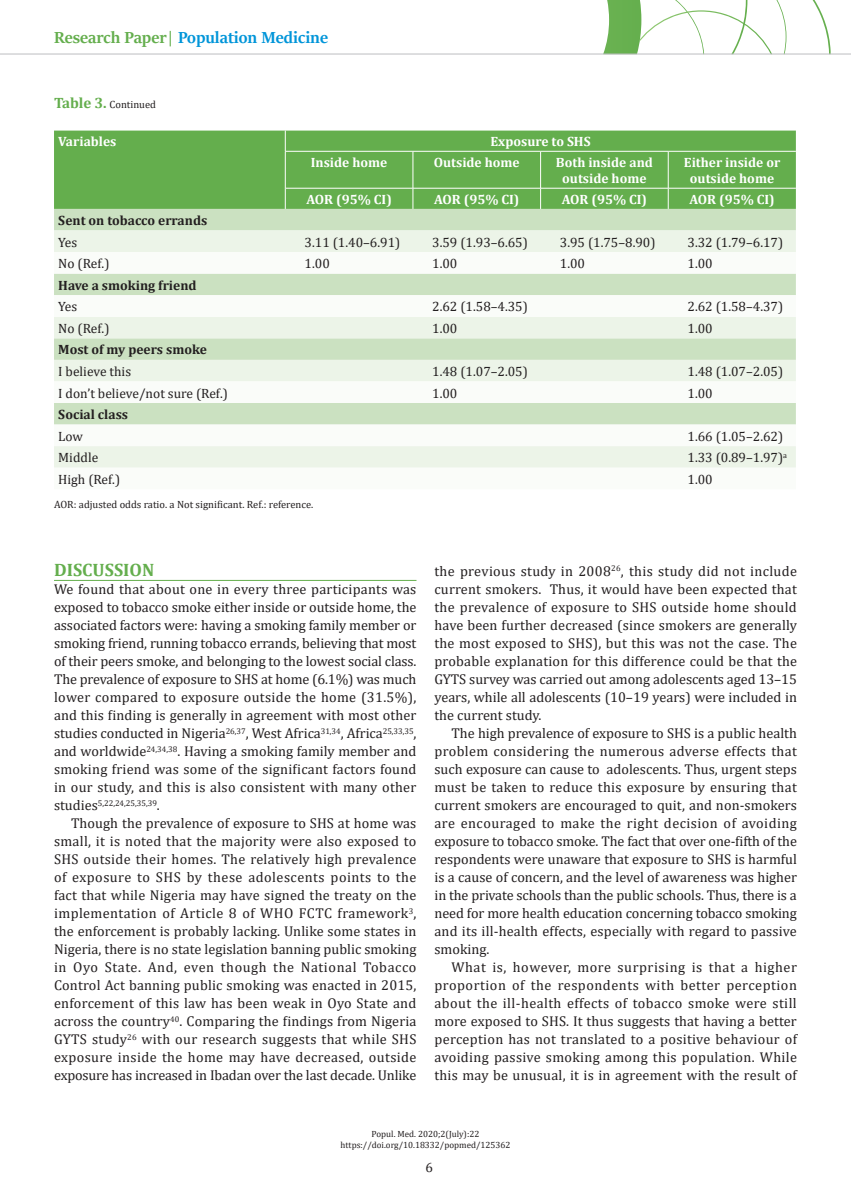
<style>
.page{position:relative;width:851px;height:1191px;background:#fff}
.page>*{position:absolute;margin:0;border:0;box-sizing:border-box;transform-origin:0 0}
.t1{font:700 18px "Sitka Banner";color:#0095d9}
.t2{font:700 18px "Cambria";color:#64ae4d}
.t3{font:14.25px/18px "Cambria";letter-spacing:.01em;color:#231f20;text-align:justify}
.t4{font:13.5px "Cambria";color:#231f20}
.t5{font:700 13.5px/16.2px "Cambria";color:#fff;text-align:center}
.t6{font:700 13.5px "Cambria";color:#231f20}
.t7{font:10.5px "Cambria";color:#231f20}
.t8{font:9px/10.8px "Cambria";color:#231f20;text-align:center}
.t9{font:8.25px "Cambria";color:#231f20}
.s1{color:#64ae4d}
.s2{font-weight:700;font-size:15px;color:#64ae4d}
.s3{font-size:14.25px}
</style>
<div class="page">
<svg style="left:536px;top:0;width:294px;height:54px"></svg>
<hr style="left:0;top:54px;width:850px;height:1px;background:#bcbdc0">
<hr style="left:54px;top:580px;width:362px;height:1px;background:#64ae4d">
<div style="left:54px;top:131px;width:741px;height:78px;background:#64ae4d"></div>
<div style="left:54px;top:209px;width:741px;height:21px;background:#cbe1c1"></div>
<div style="left:54px;top:230px;width:741px;height:22px;background:#ecf4e8"></div>
<svg style="left:54px;top:273px;width:741px;height:195px"></svg>
<svg style="left:285px;top:131px;width:1px;height:20px"></svg>
<hr style="left:285px;top:151px;width:128px;height:1px;background:#fff">
<hr style="left:285px;top:151px;width:1px;height:37px;background:#fff">
<hr style="left:413px;top:151px;width:127px;height:1px;background:#fff">
<hr style="left:412px;top:151px;width:1px;height:37px;background:#fff">
<hr style="left:540px;top:151px;width:128px;height:1px;background:#fff">
<hr style="left:540px;top:151px;width:1px;height:37px;background:#fff">
<hr style="left:668px;top:151px;width:127px;height:1px;background:#fff">
<hr style="left:668px;top:151px;width:1px;height:37px;background:#fff">
<svg style="left:285px;top:189px;width:1px;height:20px"></svg>
<svg style="left:412px;top:189px;width:1px;height:20px"></svg>
<svg style="left:540px;top:189px;width:1px;height:20px"></svg>
<svg style="left:668px;top:189px;width:1px;height:20px"></svg>
<hr style="left:285px;top:188px;width:128px;height:1px;background:#fff">
<hr style="left:413px;top:188px;width:127px;height:1px;background:#fff">
<hr style="left:540px;top:188px;width:128px;height:1px;background:#fff">
<hr style="left:668px;top:188px;width:127px;height:1px;background:#fff">
<p class="t1" style="left:54px;top:25px;width:275px"><span class="s1">Research Paper|</span> Population Medicine</p>
<p class="t7" style="left:54px;top:98px;width:103px"><span class="s2">Table 3.</span> Continued</p>
<p class="t5" style="left:58px;top:133px;width:60px">Variables</p>
<p class="t5" style="left:490px;top:133px;width:102px">Exposure to SHS</p>
<p class="t5" style="left:311px;top:154px;width:78px">Inside home</p>
<p class="t5" style="left:433px;top:154px;width:87px">Outside home</p>
<p class="t5" style="left:556px;top:154px;width:98px">Both inside and outside home</p>
<p class="t5" style="left:683px;top:154px;width:98px">Either inside or outside home</p>
<p class="t5" style="left:306px;top:191px;width:87px">AOR (95% CI)</p>
<p class="t5" style="left:434px;top:191px;width:87px">AOR (95% CI)</p>
<p class="t5" style="left:561px;top:191px;width:87px">AOR (95% CI)</p>
<p class="t5" style="left:689px;top:191px;width:87px">AOR (95% CI)</p>
<p class="t6" style="left:58px;top:211px;width:150px">Sent on tobacco errands</p>
<p class="t4" style="left:58px;top:234px;width:20px">Yes</p>
<p class="t4" style="left:304px;top:234px;width:97px">3.11 (1.40–6.91)</p>
<p class="t4" style="left:432px;top:234px;width:97px">3.59 (1.93–6.65)</p>
<p class="t4" style="left:560px;top:234px;width:97px">3.95 (1.75–8.90)</p>
<p class="t4" style="left:687px;top:234px;width:97px">3.32 (1.79–6.17)</p>
<p class="t4" style="left:58px;top:255px;width:53px">No (Ref.)</p>
<p class="t4" style="left:304px;top:255px;width:27px">1.00</p>
<p class="t4" style="left:432px;top:255px;width:27px">1.00</p>
<p class="t4" style="left:560px;top:255px;width:27px">1.00</p>
<p class="t4" style="left:687px;top:255px;width:27px">1.00</p>
<p class="t6" style="left:58px;top:275px;width:140px">Have a smoking friend</p>
<p class="t4" style="left:58px;top:299px;width:20px">Yes</p>
<p class="t4" style="left:432px;top:299px;width:97px">2.62 (1.58–4.35)</p>
<p class="t4" style="left:687px;top:299px;width:97px">2.62 (1.58–4.37)</p>
<p class="t4" style="left:58px;top:320px;width:53px">No (Ref.)</p>
<p class="t4" style="left:432px;top:320px;width:27px">1.00</p>
<p class="t4" style="left:687px;top:320px;width:27px">1.00</p>
<p class="t6" style="left:58px;top:340px;width:150px">Most of my peers smoke</p>
<p class="t4" style="left:58px;top:363px;width:74px">I believe this</p>
<p class="t4" style="left:432px;top:363px;width:97px">1.48 (1.07–2.05)</p>
<p class="t4" style="left:687px;top:363px;width:97px">1.48 (1.07–2.05)</p>
<p class="t4" style="left:58px;top:385px;width:171px">I don’t believe/not sure (Ref.)</p>
<p class="t4" style="left:432px;top:385px;width:27px">1.00</p>
<p class="t4" style="left:687px;top:385px;width:27px">1.00</p>
<p class="t6" style="left:58px;top:405px;width:71px">Social class</p>
<p class="t4" style="left:58px;top:428px;width:26px">Low</p>
<p class="t4" style="left:687px;top:428px;width:97px">1.66 (1.05–2.62)</p>
<p class="t4" style="left:58px;top:449px;width:41px">Middle</p>
<p class="t4" style="left:687px;top:449px;width:101px">1.33 (0.89–1.97)<sup>a</sup></p>
<p class="t4" style="left:58px;top:471px;width:63px">High (Ref.)</p>
<p class="t4" style="left:687px;top:471px;width:27px">1.00</p>
<p class="t7" style="left:54px;top:499px;width:261px">AOR: adjusted odds ratio. a Not significant. Ref.: reference.</p>
<p class="t2" style="left:54px;top:557px;width:102px">DISCUSSION</p>
<p class="t3" style="left:54px;top:580px;width:364px">We found that about one in every three participants was exposed to tobacco smoke either inside or outside home, the associated factors were: having a smoking family member or smoking friend, running tobacco errands, believing that most of their peers smoke, and belonging to the lowest social class.<br>The prevalence of exposure to SHS at home (6.1%) was much lower compared to exposure outside the home (31.5%), and this finding is generally in agreement with most other studies conducted in Nigeria<sup>26,37</sup>, West Africa<sup>31,34</sup>, Africa<sup>25,33,35</sup>, and worldwide<sup>24,34,38</sup>. Having a smoking family member and smoking friend was some of the significant factors found in our study, and this is also consistent with many other</p>
<p class="t9" style="left:54px;top:798px;width:107px"><span class="s3">studies</span>5,22,24,25,35,39<span class="s3">.</span></p>
<p class="t3" style="left:54px;top:814px;width:364px;text-indent:17px">Though the prevalence of exposure to SHS at home was small, it is noted that the majority were also exposed to SHS outside their homes. The relatively high prevalence of exposure to SHS by these adolescents points to the fact that while Nigeria may have signed the treaty on the implementation of Article 8 of WHO FCTC framework<sup>3</sup>, the enforcement is probably lacking. Unlike some states in Nigeria, there is no state legislation banning public smoking in Oyo State. And, even though the National Tobacco Control Act banning public smoking was enacted in 2015, enforcement of this law has been weak in Oyo State and across the country<sup>40</sup>. Comparing the findings from Nigeria GYTS study<sup>26</sup> with our research suggests that while SHS exposure inside the home may have decreased, outside exposure has increased in Ibadan over the last decade. Unlike</p>
<p class="t3" style="left:434px;top:562px;width:364px">the previous study in 2008<sup>26</sup>, this study did not include current smokers. Thus, it would have been expected that the prevalence of exposure to SHS outside home should have been further decreased (since smokers are generally the most exposed to SHS), but this was not the case. The probable explanation for this difference could be that the GYTS survey was carried out among adolescents aged 13–15 years, while all adolescents (10–19 years) were included in the current study.</p>
<p class="t3" style="left:434px;top:724px;width:364px;text-indent:17px">The high prevalence of exposure to SHS is a public health problem considering the numerous adverse effects that such exposure can cause to adolescents. Thus, urgent steps must be taken to reduce this exposure by ensuring that current smokers are encouraged to quit, and non-smokers are encouraged to make the right decision of avoiding exposure to tobacco smoke. The fact that over one-fifth of the respondents were unaware that exposure to SHS is harmful is a cause of concern, and the level of awareness was higher in the private schools than the public schools. Thus, there is a need for more health education concerning tobacco smoking and its ill-health effects, especially with regard to passive smoking.</p>
<p class="t3" style="left:434px;top:958px;width:364px;text-indent:17px">What is, however, more surprising is that a higher proportion of the respondents with better perception about the ill-health effects of tobacco smoke were still more exposed to SHS. It thus suggests that having a better perception has not translated to a positive behaviour of avoiding passive smoking among this population. While this may be unusual, it is in agreement with the result of</p>
<p class="t8" style="left:340px;top:1128px;width:171px">Popul. Med. 2020;2(July):22 https://doi.org/10.18332/popmed/125362</p>
<p class="t4" style="left:425px;top:1159px;width:9px">6</p>
</div>
